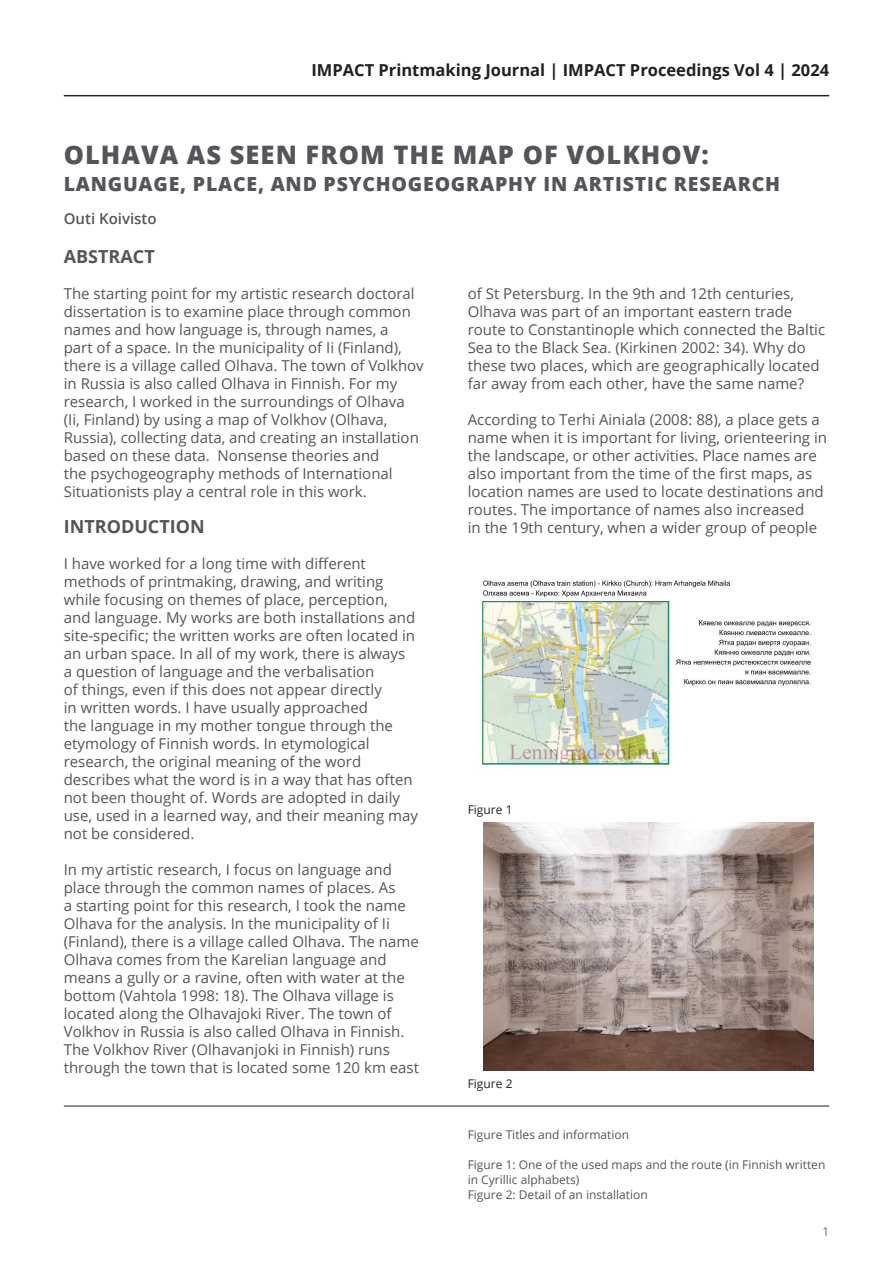
<style>
.page{position:relative;width:893px;height:1263px;background:#fff}
.page>*{position:absolute;margin:0;border:0;box-sizing:border-box;transform-origin:0 0}
.Main_Text{font:800 25.5px "Open Sans";letter-spacing:.04em;color:#54555a}
.Main_Text-2{font:800 19.5px "Open Sans";letter-spacing:.04em;color:#54555a}
.Main_Text-3{font:700 18px "Open Sans";color:#54555a}
.t1{font:700 16.5px "Open Sans";color:#231f20}
.Main_Text-4{font:15px/18px "Open Sans";color:#54555a}
.Main_Text-5{font:600 15px "Open Sans";color:#54555a}
.Main_Text-6{font:12px/15px "Open Sans";color:#54555a}
.t2{font:12px "Open Sans";color:#231f20}
.t3{font:300 12px "Open Sans";color:#231f20}
</style>
<div class="page">
<hr style="left:64px;top:95px;width:765px;height:1px;background:#231f20">
<hr style="left:64px;top:1106px;width:765px;height:1px;background:#231f20">
<img style="left:479px;top:580px;width:332px;height:186px">
<img style="left:484px;top:823px;width:329px;height:247px">
<p class="t1" style="left:311px;top:59px;width:519px">IMPACT Printmaking Journal | IMPACT Proceedings Vol 4 | 2024</p>
<p class="Main_Text" style="left:64px;top:135px;width:647px">OLHAVA AS SEEN FROM THE MAP OF VOLKHOV:</p>
<p class="Main_Text-2" style="left:64px;top:169px;width:718px">LANGUAGE, PLACE, AND PSYCHOGEOGRAPHY IN ARTISTIC RESEARCH</p>
<p class="Main_Text-5" style="left:64px;top:208px;width:94px">Outi Koivisto</p>
<p class="Main_Text-3" style="left:64px;top:243px;width:93px">ABSTRACT</p>
<p class="Main_Text-4" style="left:64px;top:284px;width:362px">The starting point for my artistic research doctoral dissertation is to examine place through common names and how language is, through names, a<br>part of a space. In the municipality of Ii (Finland), there is a village called Olhava. The town of Volkhov in Russia is also called Olhava in Finnish. For my research, I worked in the surroundings of Olhava (Ii, Finland) by using a map of Volkhov (Olhava, Russia), collecting data, and creating an installation based on these data. Nonsense theories and<br>the psychogeography methods of International Situationists play a central role in this work.</p>
<p class="Main_Text-3" style="left:64px;top:513px;width:142px">INTRODUCTION</p>
<p class="Main_Text-4" style="left:64px;top:554px;width:356px">I have worked for a long time with different methods of printmaking, drawing, and writing while focusing on themes of place, perception, and language. My works are both installations and site-specific; the written works are often located in an urban space. In all of my work, there is always<br>a question of language and the verbalisation<br>of things, even if this does not appear directly<br>in written words. I have usually approached<br>the language in my mother tongue through the etymology of Finnish words. In etymological research, the original meaning of the word describes what the word is in a way that has often not been thought of. Words are adopted in daily use, used in a learned way, and their meaning may not be considered.</p>
<p class="Main_Text-4" style="left:64px;top:860px;width:357px">In my artistic research, I focus on language and place through the common names of places. As<br>a starting point for this research, I took the name Olhava for the analysis. In the municipality of Ii (Finland), there is a village called Olhava. The name Olhava comes from the Karelian language and means a gully or a ravine, often with water at the bottom (Vahtola 1998: 18). The Olhava village is located along the Olhavajoki River. The town of Volkhov in Russia is also called Olhava in Finnish.<br>The Volkhov River (Olhavanjoki in Finnish) runs through the town that is located some 120 km east</p>
<p class="Main_Text-4" style="left:468px;top:284px;width:359px">of St Petersburg. In the 9th and 12th centuries, Olhava was part of an important eastern trade route to Constantinople which connected the Baltic Sea to the Black Sea. (Kirkinen 2002: 34). Why do these two places, which are geographically located far away from each other, have the same name?</p>
<p class="Main_Text-4" style="left:468px;top:410px;width:361px">According to Terhi Ainiala (2008: 88), a place gets a name when it is important for living, orienteering in the landscape, or other activities. Place names are also important from the time of the first maps, as location names are used to locate destinations and routes. The importance of names also increased<br>in the 19th century, when a wider group of people</p>
<p class="t2" style="left:468px;top:801px;width:46px">Figure 1</p>
<p class="t2" style="left:468px;top:1075px;width:46px">Figure 2</p>
<p class="Main_Text-6" style="left:468px;top:1127px;width:163px">Figure Titles and information</p>
<p class="Main_Text-6" style="left:468px;top:1157px;width:359px">Figure 1: One of the used maps and the route (in Finnish written in Cyrillic alphabets)</p>
<p class="Main_Text-6" style="left:468px;top:1187px;width:181px">Figure 2: Detail of an installation</p>
<p class="t3" style="left:822px;top:1223px;width:8px">1</p>
</div>
